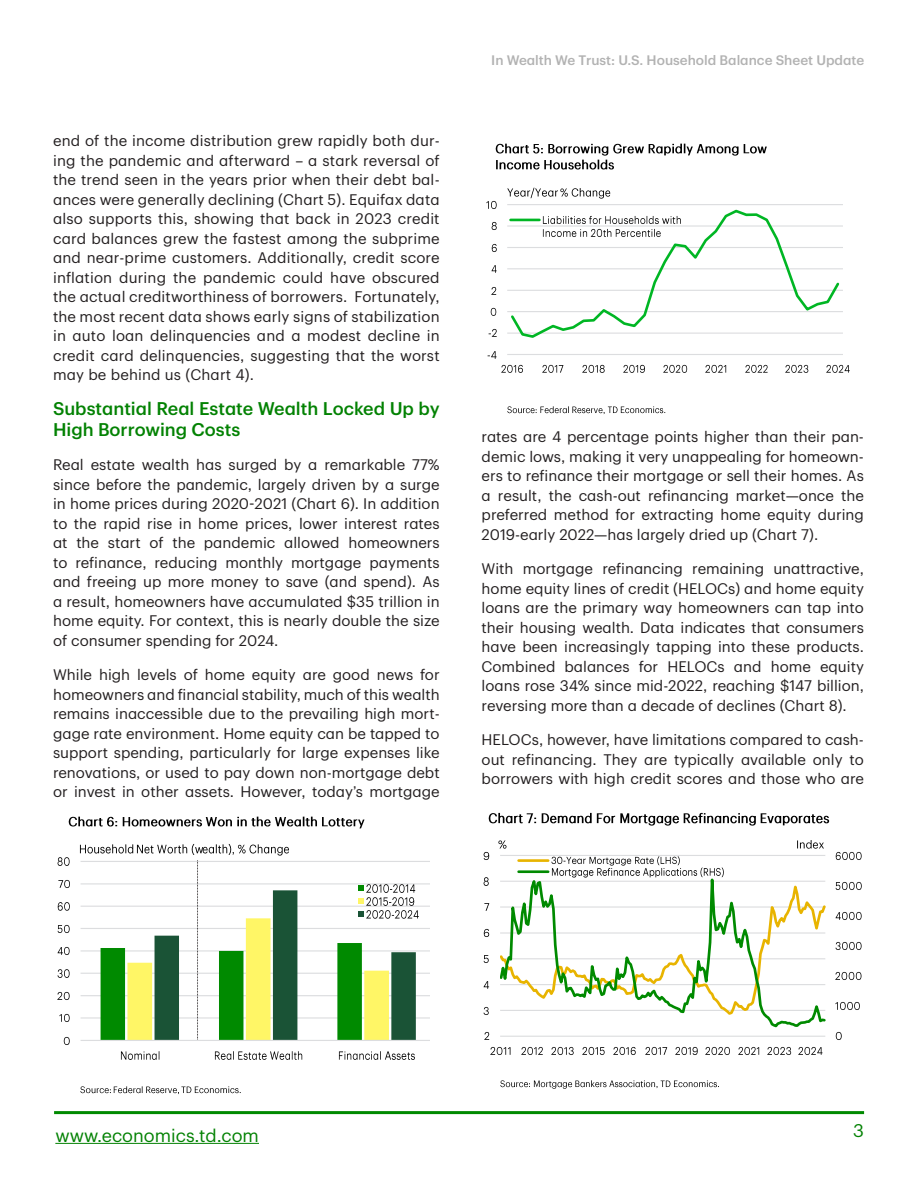
<style>
.page{position:relative;width:918px;height:1188px;background:#fff}
.page>*{position:absolute;margin:0;border:0;box-sizing:border-box;transform-origin:0 0}
.Subtitle{font:500 18px/20.2px "TD Graphik";color:#038203}
.t1{font:18px "TD Graphik";color:#038203}
.Paragraph{font:15px/19.5px "TD Graphik";color:#231f20;text-align:justify}
.t2{font:500 13.5px "TD Graphik";color:#b2b2b2}
</style>
<div class="page">
<hr style="left:55px;top:1143px;width:204px;height:1px;background:#038203">
<hr style="left:54px;top:1111px;width:810px;height:3px;background:#008a00">
<hr style="left:500px;top:1036px;width:325px;height:1px;background:#dcdddf">
<svg style="left:500px;top:855px;width:326px;height:173px"></svg>
<svg style="left:836px;top:1031px;width:6px;height:9px"></svg>
<img style="left:836px;top:1001px;width:24px;height:9px">
<img style="left:836px;top:971px;width:26px;height:9px">
<img style="left:836px;top:941px;width:26px;height:9px">
<img style="left:836px;top:911px;width:26px;height:9px">
<img style="left:836px;top:881px;width:26px;height:9px">
<img style="left:836px;top:851px;width:26px;height:9px">
<svg style="left:484px;top:1032px;width:6px;height:8px"></svg>
<svg style="left:484px;top:1006px;width:5px;height:9px"></svg>
<svg style="left:484px;top:981px;width:6px;height:8px"></svg>
<img style="left:484px;top:955px;width:5px;height:8px">
<svg style="left:484px;top:928px;width:6px;height:9px"></svg>
<svg style="left:485px;top:903px;width:5px;height:8px"></svg>
<svg style="left:484px;top:877px;width:5px;height:9px"></svg>
<svg style="left:484px;top:851px;width:6px;height:9px"></svg>
<img style="left:491px;top:1046px;width:20px;height:9px">
<img style="left:521px;top:1046px;width:22px;height:9px">
<img style="left:552px;top:1046px;width:22px;height:9px">
<img style="left:583px;top:1046px;width:22px;height:9px">
<img style="left:614px;top:1046px;width:22px;height:9px">
<img style="left:645px;top:1046px;width:23px;height:9px">
<img style="left:676px;top:1046px;width:22px;height:9px">
<img style="left:706px;top:1046px;width:54px;height:9px">
<img style="left:768px;top:1046px;width:55px;height:9px">
<hr style="left:519px;top:859px;width:29px;height:3px;background:#e8b400">
<img style="left:551px;top:855px;width:133px;height:10px">
<hr style="left:519px;top:870px;width:29px;height:3px;background:#008a00">
<img style="left:551px;top:865px;width:178px;height:12px">
<img style="left:500px;top:1080px;width:219px;height:9px">
<img style="left:498px;top:840px;width:9px;height:9px">
<img style="left:797px;top:840px;width:27px;height:9px">
<img style="left:489px;top:812px;width:341px;height:13px">
<hr style="left:507px;top:354px;width:336px;height:1px;background:#dcdddf">
<hr style="left:507px;top:333px;width:336px;height:1px;background:#dcdddf">
<hr style="left:507px;top:311px;width:336px;height:1px;background:#dcdddf">
<hr style="left:507px;top:290px;width:336px;height:1px;background:#dcdddf">
<hr style="left:507px;top:268px;width:336px;height:1px;background:#dcdddf">
<hr style="left:507px;top:247px;width:336px;height:1px;background:#dcdddf">
<hr style="left:507px;top:225px;width:336px;height:2px;background:#dcdddf">
<hr style="left:507px;top:204px;width:336px;height:1px;background:#dcdddf">
<svg style="left:509px;top:209px;width:332px;height:129px"></svg>
<img style="left:488px;top:351px;width:9px;height:8px">
<svg style="left:488px;top:328px;width:9px;height:9px"></svg>
<img style="left:490px;top:307px;width:7px;height:9px">
<svg style="left:492px;top:287px;width:5px;height:8px"></svg>
<svg style="left:491px;top:265px;width:6px;height:8px"></svg>
<svg style="left:491px;top:243px;width:6px;height:9px"></svg>
<svg style="left:491px;top:221px;width:6px;height:9px"></svg>
<img style="left:487px;top:200px;width:10px;height:9px">
<img style="left:501px;top:364px;width:22px;height:9px">
<img style="left:542px;top:364px;width:22px;height:9px">
<img style="left:583px;top:364px;width:22px;height:9px">
<img style="left:623px;top:364px;width:22px;height:9px">
<img style="left:663px;top:364px;width:25px;height:9px">
<img style="left:705px;top:364px;width:22px;height:9px">
<img style="left:745px;top:364px;width:23px;height:9px">
<img style="left:786px;top:364px;width:23px;height:9px">
<img style="left:826px;top:364px;width:24px;height:9px">
<img style="left:496px;top:143px;width:271px;height:13px">
<img style="left:496px;top:159px;width:118px;height:11px">
<hr style="left:511px;top:219px;width:28px;height:2px;background:#00b624">
<img style="left:543px;top:213px;width:142px;height:13px">
<img style="left:543px;top:226px;width:122px;height:13px">
<img style="left:508px;top:187px;width:50px;height:11px">
<img style="left:560px;top:188px;width:51px;height:10px">
<img style="left:508px;top:406px;width:158px;height:8px">
<hr style="left:81px;top:1017px;width:349px;height:2px;background:#dcdddf">
<hr style="left:81px;top:995px;width:349px;height:1px;background:#dcdddf">
<hr style="left:81px;top:973px;width:349px;height:1px;background:#dcdddf">
<hr style="left:81px;top:950px;width:349px;height:2px;background:#dcdddf">
<hr style="left:81px;top:928px;width:349px;height:1px;background:#dcdddf">
<hr style="left:81px;top:906px;width:349px;height:1px;background:#dcdddf">
<hr style="left:81px;top:883px;width:349px;height:1px;background:#dcdddf">
<hr style="left:81px;top:861px;width:349px;height:1px;background:#dcdddf">
<hr style="left:81px;top:1040px;width:349px;height:1px;background:#dcdddf">
<img style="left:63px;top:1036px;width:7px;height:9px">
<img style="left:59px;top:1013px;width:11px;height:9px">
<img style="left:58px;top:991px;width:12px;height:9px">
<img style="left:57px;top:969px;width:13px;height:9px">
<img style="left:57px;top:946px;width:13px;height:9px">
<img style="left:58px;top:924px;width:12px;height:9px">
<img style="left:57px;top:902px;width:13px;height:9px">
<img style="left:58px;top:879px;width:12px;height:9px">
<img style="left:57px;top:857px;width:13px;height:9px">
<img style="left:120px;top:1051px;width:40px;height:9px">
<img style="left:214px;top:1051px;width:89px;height:9px">
<img style="left:339px;top:1051px;width:76px;height:9px">
<img style="left:69px;top:816px;width:296px;height:13px">
<img style="left:416px;top:883px;width:5px;height:23px">
<img style="left:416px;top:910px;width:3px;height:9px">
<img style="left:80px;top:1086px;width:31px;height:8px">
<img style="left:113px;top:1086px;width:69px;height:8px">
<img style="left:182px;top:1086px;width:59px;height:8px">
<img style="left:79px;top:844px;width:55px;height:10px">
<img style="left:136px;top:844px;width:67px;height:11px">
<img style="left:203px;top:844px;width:86px;height:11px">
<svg style="left:101px;top:860px;width:315px;height:180px"></svg>
<p class="Paragraph" style="left:53px;top:130px;width:388px">end of the income distribution grew rapidly both dur&shy;ing the pandemic and afterward – a stark reversal of the trend seen in the years prior when their debt bal&shy;ances were generally declining (Chart 5). Equifax data also supports this, showing that back in 2023 credit card balances grew the fastest among the subprime and near-prime customers. Additionally, credit score inflation during the pandemic could have obscured the actual creditworthiness of borrowers. Fortunately, the most recent data shows early signs of stabilization in auto loan delinquencies and a modest decline in credit card delinquencies, suggesting that the worst may be behind us (Chart 4).</p>
<p class="Subtitle" style="left:53px;top:397px;width:388px">Substantial Real Estate Wealth Locked Up by<br>High Borrowing Costs</p>
<p class="Paragraph" style="left:53px;top:454px;width:388px">Real estate wealth has surged by a remarkable 77% since before the pandemic, largely driven by a surge in home prices during 2020-2021 (Chart 6). In addition to the rapid rise in home prices, lower interest rates at the start of the pandemic allowed homeowners to refinance, reducing monthly mortgage payments and freeing up more money to save (and spend). As a result, homeowners have accumulated $35 trillion in home equity. For context, this is nearly double the size of consumer spending for 2024.</p>
<p class="Paragraph" style="left:53px;top:664px;width:388px">While high levels of home equity are good news for homeowners and financial stability, much of this wealth remains inaccessible due to the prevailing high mort&shy;gage rate environment. Home equity can be tapped to support spending, particularly for large expenses like renovations, or used to pay down non-mortgage debt or invest in other assets. However, today’s mortgage</p>
<p class="t2" style="left:491px;top:50px;width:375px">In Wealth We Trust: U.S. Household Balance Sheet Update</p>
<p class="Paragraph" style="left:482px;top:426px;width:384px">rates are 4 percentage points higher than their pan&shy;demic lows, making it very unappealing for homeown&shy;ers to refinance their mortgage or sell their homes. As a result, the cash-out refinancing market—once the preferred method for extracting home equity during 2019-early 2022—has largely dried up (Chart 7).</p>
<p class="Paragraph" style="left:482px;top:558px;width:384px">With mortgage refinancing remaining unattractive, home equity lines of credit (HELOCs) and home equity loans are the primary way homeowners can tap into their housing wealth. Data indicates that consumers have been increasingly tapping into these products.<br>Combined balances for HELOCs and home equity loans rose 34% since mid-2022, reaching $147 billion, reversing more than a decade of declines (Chart 8).</p>
<p class="Paragraph" style="left:482px;top:729px;width:384px">HELOCs, however, have limitations compared to cash&shy;out refinancing. They are typically available only to borrowers with high credit scores and those who are</p>
<p class="t1" style="left:55px;top:1122px;width:205px">www.economics.td.com</p>
<p class="t1" style="left:853px;top:1117px;width:12px">3</p>
</div>
